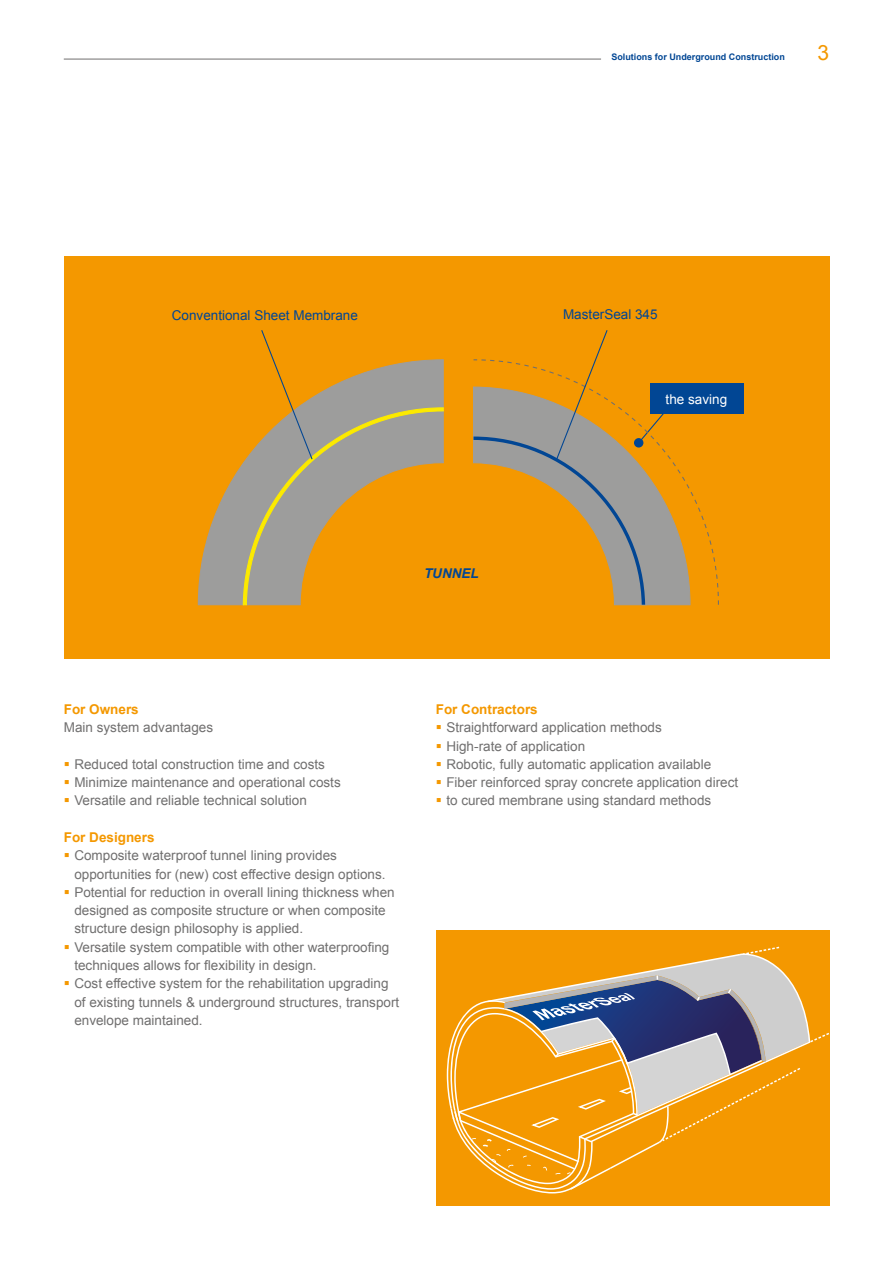
<style>
.page{position:relative;width:893px;height:1263px;background:#fff}
.page>*{position:absolute;margin:0;border:0;box-sizing:border-box;transform-origin:0 0}
.t1{font:21px "Arial";color:#f49800}
.t2{font:13.5px/18.3px "Arial";color:#706f6f}
.t3{font:13.5px "Arial";color:#014694}
.t4{font:700 13.5px "Arial";color:#f49800}
.t5{font:13.5px "Arial";color:#fff}
.t6{font:italic 700 13.5px "Arial";color:#014694}
.t7{font:700 9px "Arial";color:#014694}
.s1{color:#f49800}
</style>
<div class="page">
<div style="left:436px;top:930px;width:393px;height:276px;background:#f49800"></div>
<svg style="left:447px;top:947px;width:382px;height:246px"></svg>
<div style="left:64px;top:257px;width:766px;height:402px;background:#f49800"></div>
<div style="left:650px;top:383px;width:94px;height:30px;background:#014694"></div>
<svg style="left:473px;top:330px;width:217px;height:275px"></svg>
<svg style="left:198px;top:330px;width:246px;height:275px"></svg>
<hr style="left:64px;top:59px;width:537px;height:1px;background:#706f6f">
<p class="t7" style="left:611px;top:50px;width:175px">Solutions for Underground Construction</p>
<h1 class="t1" style="left:817px;top:38px;width:13px">3</h1>
<p class="t3" style="left:172px;top:307px;width:188px">Conventional Sheet Membrane</p>
<p class="t3" style="left:563px;top:306px;width:96px">MasterSeal 345</p>
<p class="t5" style="left:666px;top:390px;width:63px">the saving</p>
<p class="t6" style="left:424px;top:565px;width:56px">TUNNEL</p>
<p class="t4" style="left:64px;top:700px;width:77px">For Owners</p>
<p class="t2" style="left:64px;top:718px;width:151px">Main system advantages</p>
<p class="t2" style="left:64px;top:755px;width:263px"><span class="s1">▪</span> Reduced total construction time and costs</p>
<p class="t2" style="left:64px;top:773px;width:278px"><span class="s1">▪</span> Minimize maintenance and operational costs</p>
<p class="t2" style="left:64px;top:792px;width:245px"><span class="s1">▪</span> Versatile and reliable technical solution</p>
<p class="t4" style="left:64px;top:828px;width:92px">For Designers</p>
<p class="t2" style="left:74px;top:846px;width:313px;text-indent:-11px"><span class="s1">▪</span> Composite waterproof tunnel lining provides opportunities for (new) cost effective design options.</p>
<p class="t2" style="left:74px;top:883px;width:322px;text-indent:-11px"><span class="s1">▪</span> Potential for reduction in overall lining thickness when designed as composite structure or when composite structure design philosophy is applied.</p>
<p class="t2" style="left:74px;top:938px;width:317px;text-indent:-11px"><span class="s1">▪</span> Versatile system compatible with other waterproofing techniques allows for flexibility in design.</p>
<p class="t2" style="left:74px;top:974px;width:326px;text-indent:-11px"><span class="s1">▪</span> Cost effective system for the rehabilitation upgrading of existing tunnels &amp; underground structures, transport envelope maintained.</p>
<p class="t4" style="left:436px;top:700px;width:104px">For Contractors</p>
<p class="t2" style="left:436px;top:718px;width:227px"><span class="s1">▪</span> Straightforward application methods</p>
<p class="t2" style="left:436px;top:737px;width:151px"><span class="s1">▪</span> High-rate of application</p>
<p class="t2" style="left:436px;top:755px;width:277px"><span class="s1">▪</span> Robotic, fully automatic application available</p>
<p class="t2" style="left:436px;top:773px;width:304px"><span class="s1">▪</span> Fiber reinforced spray concrete application direct</p>
<p class="t2" style="left:436px;top:792px;width:277px"><span class="s1">▪</span> to cured membrane using standard methods</p>
</div>
